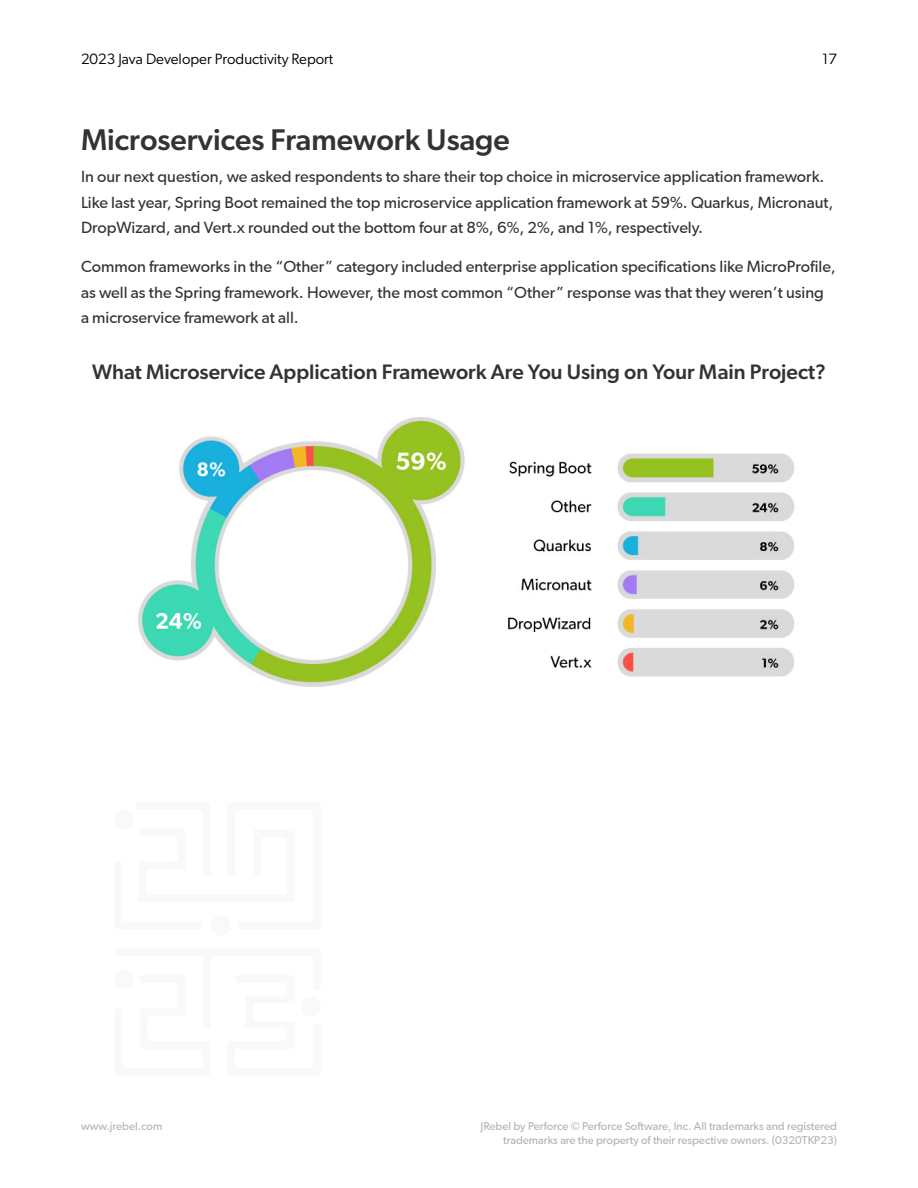
<style>
.page{position:relative;width:918px;height:1188px;background:#fff}
.page>*{position:absolute;margin:0;border:0;box-sizing:border-box;transform-origin:0 0}
.t1{font:500 30px "Gibson";color:#333}
.t2{font:500 21px "Gibson";color:#333}
.t3{font:15px/25.5px "Gibson";color:#333}
.t4{font:15px "Gibson";color:#000}
.t5{font:10.5px/13.5px "Gibson";color:#b1b4b6;text-align:right}
</style>
<div class="page">
<img style="left:138px;top:417px;width:657px;height:270px">
<p class="t4" style="left:81px;top:49px;width:254px">2023 Java Developer Productivity Report</p>
<p class="t4" style="left:822px;top:49px;width:16px">17</p>
<h1 class="t1" style="left:81px;top:122px;width:430px">Microservices Framework Usage</h1>
<p class="t3" style="left:81px;top:164px;width:754px">In our next question, we asked respondents to share their top choice in microservice application framework.<br>Like last year, Spring Boot remained the top microservice application framework at 59%. Quarkus, Micronaut,<br>DropWizard, and Vert.x rounded out the bottom four at 8%, 6%, 2%, and 1%, respectively.</p>
<p class="t3" style="left:81px;top:254px;width:756px">Common frameworks in the “Other” category included enterprise application specifications like MicroProfile, as well as the Spring framework. However, the most common “Other” response was that they weren’t using<br>a microservice framework at all.</p>
<h2 class="t2" style="left:92px;top:359px;width:735px">What Microservice Application Framework Are You Using on Your Main Project?</h2>
<p class="t5" style="left:81px;top:1120px;width:83px">www.jrebel.com</p>
<p class="t5" style="left:481px;top:1120px;width:358px">JRebel by Perforce © Perforce Software, Inc. All trademarks and registered trademarks are the property of their respective owners. (0320TKP23)</p>
</div>
